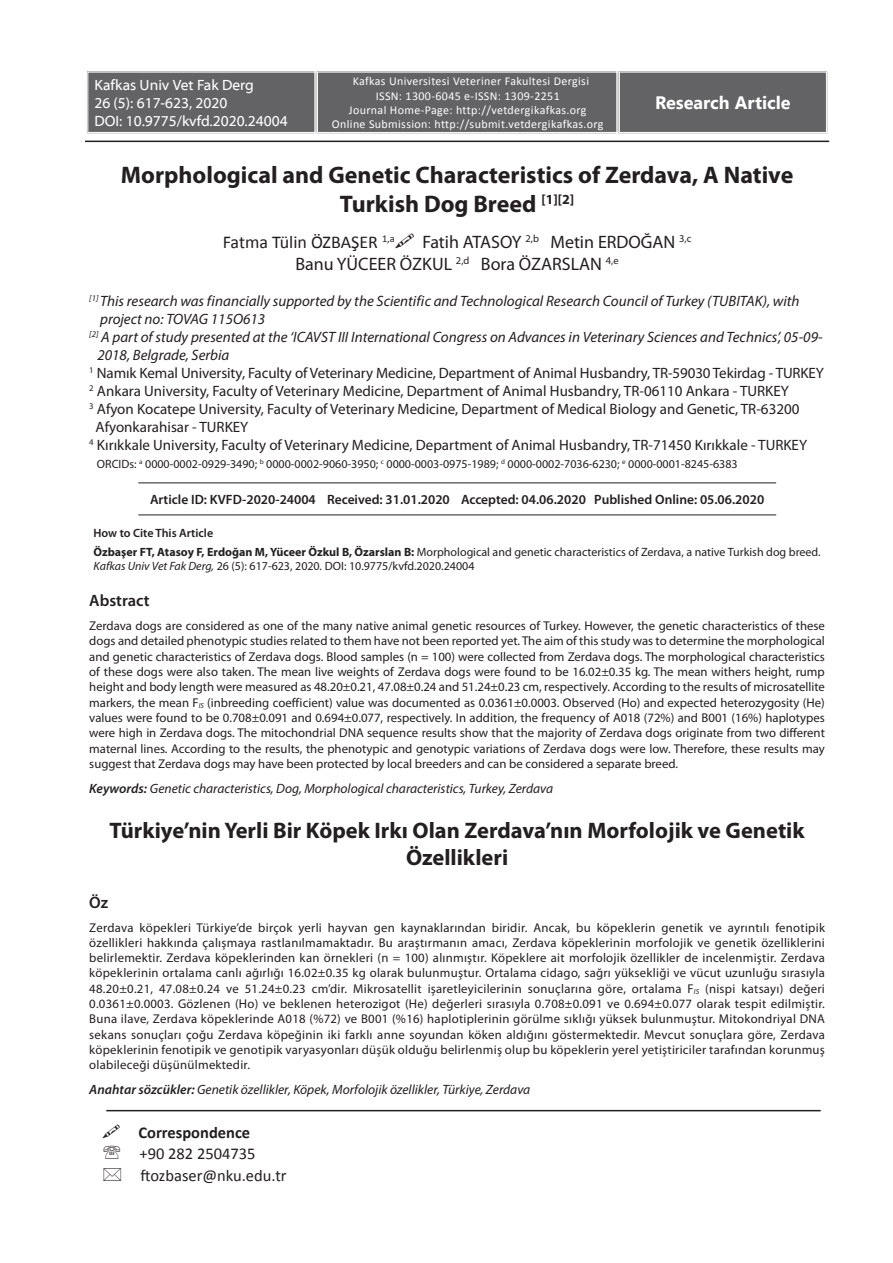
<style>
.page{position:relative;width:893px;height:1263px;background:#fff}
.page>*{position:absolute;margin:0;border:0;box-sizing:border-box;transform-origin:0 0}
.t1{font:700 24px/28.8px "Myriad Pro";color:#231f20;text-align:center}
.t2{font:700 22.5px/27px "Myriad Pro";color:#231f20;text-align:center}
.t3{font:18px/21.6px "Myriad Pro";color:#231f20}
.t4{font:18px "Calibri";color:#231f20}
.t5{font:700 18px "Segoe UI";color:#fff}
.t6{font:16.5px/21.6px "Calibri";color:#231f20}
.t7{font:700 16.5px "Calibri";color:#231f20}
.t8{font:600 16.5px "Myriad Pro";color:#231f20}
.t9{font:15px "Myriad Pro";color:#231f20}
.t10{font:italic 15px "Myriad Pro";color:#231f20}
.t11{font:15px/18px "Myriad Web Pro";color:#fff}
.t12{font:italic 13.5px "Myriad Pro";color:#231f20}
.t13{font:600 13.5px "Myriad Pro";color:#231f20}
.t14{font:12.75px/15.3px "Myriad Pro";letter-spacing:.015em;color:#231f20;text-align:justify}
.t15{font:12px/18.6px "Myriad Pro";color:#231f20}
.t16{font:12px/14.2px "Calibri";letter-spacing:.03em;color:#fff;text-align:center}
.s1{font-weight:600}
.s2{font-weight:700}
.s3{font-style:italic}
</style>
<div class="page">
<hr style="left:106px;top:1110px;width:715px;height:1px;background:#231f20">
<hr style="left:85px;top:141px;width:744px;height:1px;background:#231f20">
<hr style="left:138px;top:483px;width:638px;height:1px;background:#231f20">
<hr style="left:138px;top:515px;width:638px;height:1px;background:#231f20">
<div style="left:87px;top:71px;width:738px;height:63px;background:#636366"></div>
<div style="left:618px;top:70px;width:210px;height:64px;border:1px solid #fff"></div>
<div style="left:619px;top:72px;width:208px;height:61px;border:1px solid #fff"></div>
<p class="t11" style="left:94px;top:77px;width:195px">Kafkas Univ Vet Fak Derg<br>26 (5): 617-623, 2020<br>DOI: 10.9775/kvfd.2020.24004</p>
<p class="t16" style="left:332px;top:74px;width:273px">Kafkas Universitesi Veteriner Fakultesi Dergisi<br>ISSN: 1300-6045 e-ISSN: 1309-2251<br>Journal Home-Page: http://vetdergikafkas.org Online Submission: http://submit.vetdergikafkas.org</p>
<h3 class="t5" style="left:655px;top:90px;width:137px">Research Article</h3>
<h1 class="t1" style="left:121px;top:161px;width:674px">Morphological and Genetic Characteristics of Zerdava, A Native<br>Turkish Dog Breed <sup>[1][2]</sup></h1>
<h3 class="t4" style="left:223px;top:231px;width:174px">Fatma Tülin ÖZBAŞER <sup>1,a</sup></h3>
<h3 class="t3" style="left:296px;top:231px;width:397px;text-indent:127px">Fatih ATASOY <sup>2,b</sup> Metin ERDOĞAN <sup>3,c<br></sup>Banu YÜCEER ÖZKUL <sup>2,d</sup> Bora ÖZARSLAN <sup>4,e</sup></h3>
<p class="t10" style="left:89px;top:291px;width:712px"><sup>[1]</sup> This research was financially supported by the Scientific and Technological Research Council of Turkey (TUBITAK), with</p>
<p class="t10" style="left:100px;top:309px;width:166px">project no: TOVAG 115O613</p>
<p class="t10" style="left:89px;top:327px;width:735px"><sup>[2]</sup> A part of study presented at the ‘ICAVST III International Congress on Advances in Veterinary Sciences and Technics’, 05-09-</p>
<p class="t10" style="left:97px;top:345px;width:133px">2018, Belgrade, Serbia</p>
<p class="t9" style="left:89px;top:363px;width:736px"><sup>1</sup> Namık Kemal University, Faculty of Veterinary Medicine, Department of Animal Husbandry, TR-59030 Tekirdag - TURKEY</p>
<p class="t9" style="left:89px;top:381px;width:701px"><sup>2</sup> Ankara University, Faculty of Veterinary Medicine, Department of Animal Husbandry, TR-06110 Ankara - TURKEY</p>
<p class="t9" style="left:89px;top:399px;width:712px"><sup>3</sup> Afyon Kocatepe University, Faculty of Veterinary Medicine, Department of Medical Biology and Genetic, TR-63200</p>
<p class="t9" style="left:96px;top:417px;width:154px">Afyonkarahisar - TURKEY</p>
<p class="t9" style="left:89px;top:435px;width:719px"><sup>4</sup> Kırıkkale University, Faculty of Veterinary Medicine, Department of Animal Husbandry, TR-71450 Kırıkkale - TURKEY</p>
<p class="t15" style="left:97px;top:454px;width:642px">ORCIDs: <sup>a</sup> 0000-0002-0929-3490; <sup>b</sup> 0000-0002-9060-3950; <sup>c</sup> 0000-0003-0975-1989; <sup>d</sup> 0000-0002-7036-6230; <sup>e</sup> 0000-0001-8245-6383</p>
<p class="t13" style="left:150px;top:491px;width:616px">Article ID: KVFD-2020-24004 Received: 31.01.2020 Accepted: 04.06.2020 Published Online: 05.06.2020</p>
<p class="t15" style="left:94px;top:524px;width:729px"><span class="s1">How to Cite This Article<br></span><span class="s2">Özbaşer FT, Atasoy F, Erdoğan M, Yüceer Özkul B, Özarslan B:</span> Morphological and genetic characteristics of Zerdava, a native Turkish dog breed.</p>
<p class="t15" style="left:94px;top:557px;width:382px"><span class="s3">Kafkas Univ Vet Fak Derg,</span> 26 (5): 617-623, 2020<span class="s3">.</span> DOI: 10.9775/kvfd.2020.24004</p>
<p class="t8" style="left:89px;top:590px;width:62px">Abstract</p>
<p class="t14" style="left:89px;top:618px;width:737px">Zerdava dogs are considered as one of the many native animal genetic resources of Turkey. However, the genetic characteristics of these dogs and detailed phenotypic studies related to them have not been reported yet. The aim of this study was to determine the morphological and genetic characteristics of Zerdava dogs. Blood samples (n = 100) were collected from Zerdava dogs. The morphological characteristics of these dogs were also taken. The mean live weights of Zerdava dogs were found to be 16.02±0.35 kg. The mean withers height, rump height and body length were measured as 48.20±0.21, 47.08±0.24 and 51.24±0.23 cm, respectively. According to the results of microsatellite markers, the mean F<sub>IS</sub> (inbreeding coefficient) value was documented as 0.0361±0.0003. Observed (Ho) and expected heterozygosity (He) values were found to be 0.708±0.091 and 0.694±0.077, respectively. In addition, the frequency of A018 (72%) and B001 (16%) haplotypes were high in Zerdava dogs. The mitochondrial DNA sequence results show that the majority of Zerdava dogs originate from two different maternal lines. According to the results, the phenotypic and genotypic variations of Zerdava dogs were low. Therefore, these results may suggest that Zerdava dogs may have been protected by local breeders and can be considered a separate breed.</p>
<p class="t12" style="left:89px;top:780px;width:465px"><span class="s1">Keywords:</span> Genetic characteristics, Dog, Morphological characteristics, Turkey, Zerdava</p>
<h2 class="t2" style="left:110px;top:817px;width:696px">Türkiye’nin Yerli Bir Köpek Irkı Olan Zerdava’nın Morfolojik ve Genetik<br>Özellikleri</h2>
<p class="t8" style="left:89px;top:892px;width:20px">Öz</p>
<p class="t14" style="left:89px;top:919px;width:737px">Zerdava köpekleri Türkiye’de birçok yerli hayvan gen kaynaklarından biridir. Ancak, bu köpeklerin genetik ve ayrıntılı fenotipik özellikleri hakkında çalışmaya rastlanılmamaktadır. Bu araştırmanın amacı, Zerdava köpeklerinin morfolojik ve genetik özelliklerini belirlemektir. Zerdava köpeklerinden kan örnekleri (n = 100) alınmıştır. Köpeklere ait morfolojik özellikler de incelenmiştir. Zerdava köpeklerinin ortalama canlı ağırlığı 16.02±0.35 kg olarak bulunmuştur. Ortalama cidago, sağrı yüksekliği ve vücut uzunluğu sırasıyla 48.20±0.21, 47.08±0.24 ve 51.24±0.23 cm’dir. Mikrosatellit işaretleyicilerinin sonuçlarına göre, ortalama F<sub>IS</sub> (nispi katsayı) değeri 0.0361±0.0003. Gözlenen (Ho) ve beklenen heterozigot (He) değerleri sırasıyla 0.708±0.091 ve 0.694±0.077 olarak tespit edilmiştir.<br>Buna ilave, Zerdava köpeklerinde A018 (%72) ve B001 (%16) haplotiplerinin görülme sıklığı yüksek bulunmuştur. Mitokondriyal DNA sekans sonuçları çoğu Zerdava köpeğinin iki farklı anne soyundan köken aldığını göstermektedir. Mevcut sonuçlara göre, Zerdava köpeklerinin fenotipik ve genotipik varyasyonları düşük olduğu belirlenmiş olup bu köpeklerin yerel yetiştiriciler tarafından korunmuş olabileceği düşünülmektedir.</p>
<p class="t12" style="left:89px;top:1081px;width:442px"><span class="s1">Anahtar sözcükler:</span> Genetik özellikler, Köpek, Morfolojik özellikler, Türkiye, Zerdava</p>
<p class="t7" style="left:138px;top:1122px;width:113px">Correspondence</p>
<p class="t6" style="left:140px;top:1142px;width:149px">+90 282 2504735 ftozbaser@nku.edu.tr</p>
</div>
